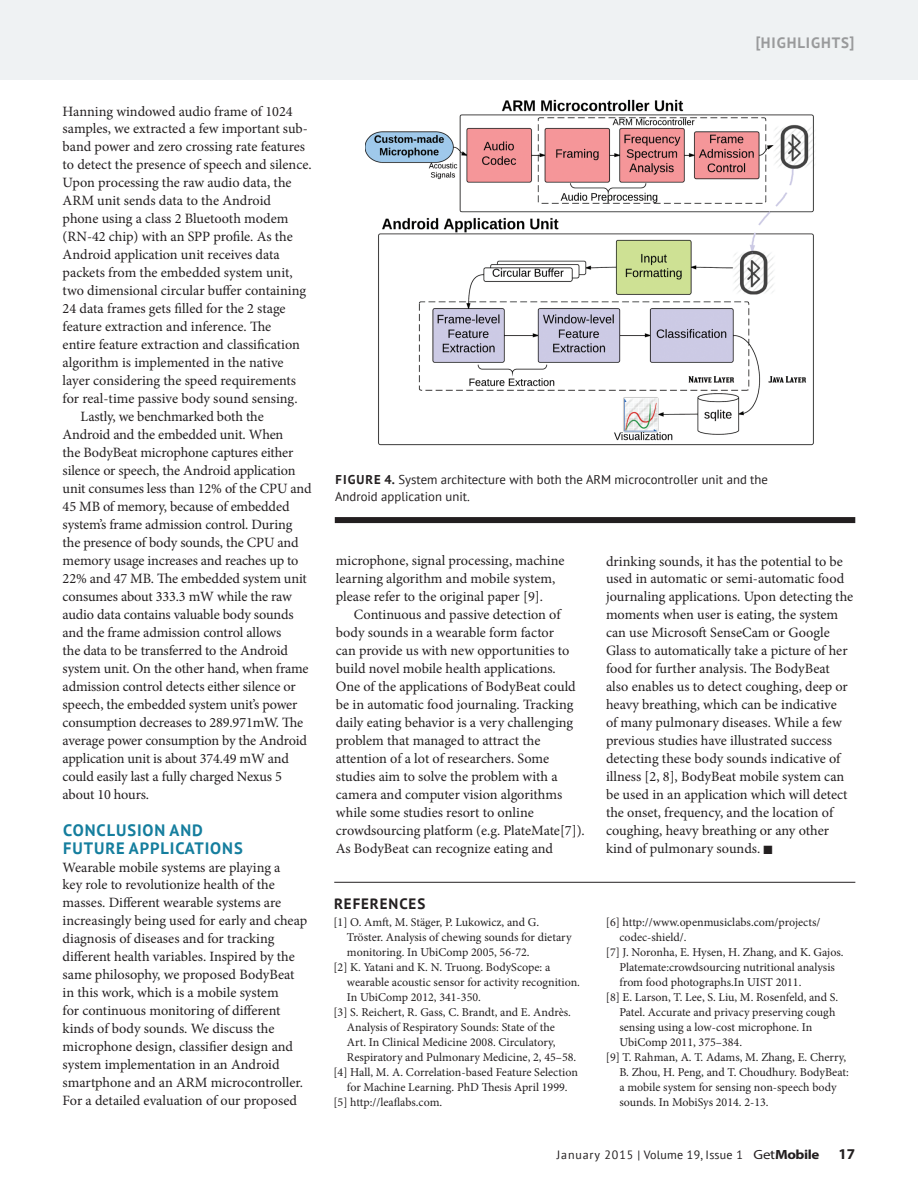
<style>
.page{position:relative;width:918px;height:1188px;background:#fff}
.page>*{position:absolute;margin:0;border:0;box-sizing:border-box;transform-origin:0 0}
.t1{font:700 16.5px/18px "PT Sans";letter-spacing:.055em;color:#157e9e}
.t2{font:700 15px "PT Sans";letter-spacing:.06em;color:#999a9b}
.t3{font:700 15px "PT Sans";color:#231f20}
.t4{font:700 15px "Myriad Pro";color:#231f20}
.t5{font:14.25px/18px "Minion Pro";letter-spacing:-.005em;color:#231f20}
.t6{font:12.75px/16.5px "PT Sans";color:#231f20}
.t7{font:12px "Minion Pro";color:#231f20}
.t8{font:12px "PT Sans";letter-spacing:.02em;color:#231f20}
.s1{font-weight:700}
.s2{font-family:"Myriad Pro";font-size:13.35px}
.s3{font-family:"Myriad Pro";font-weight:700;font-size:13.35px}
</style>
<div class="page">
<div style="left:0;top:0;width:918px;height:80px;background:#eff2f3"></div>
<hr style="left:334px;top:882px;width:521px;height:1px;background:#231f20">
<img style="left:365px;top:99px;width:450px;height:347px">
<div style="left:335px;top:517px;width:520px;height:6px;background:#231f20"></div>
<p class="t5" style="left:63px;top:102px;width:232px">Hanning windowed audio frame of 1024</p>
<p class="t5" style="left:63px;top:120px;width:247px">samples, we extracted a few important sub-</p>
<p class="t5" style="left:63px;top:138px;width:244px">band power and zero crossing rate features</p>
<p class="t5" style="left:63px;top:156px;width:250px">to detect the presence of speech and silence.</p>
<p class="t5" style="left:63px;top:174px;width:231px">Upon processing the raw audio data, the</p>
<p class="t5" style="left:63px;top:192px;width:210px">ARM unit sends data to the Android</p>
<p class="t5" style="left:63px;top:210px;width:227px">phone using a class 2 Bluetooth modem</p>
<p class="t5" style="left:63px;top:228px;width:232px">(RN-42 chip) with an SPP profile. As the</p>
<p class="t5" style="left:63px;top:246px;width:219px">Android application unit receives data</p>
<p class="t5" style="left:63px;top:264px;width:232px">packets from the embedded system unit,</p>
<p class="t5" style="left:63px;top:282px;width:245px">two dimensional circular buffer containing</p>
<p class="t5" style="left:63px;top:300px;width:225px">24 data frames gets filled for the 2 stage</p>
<p class="t5" style="left:63px;top:318px;width:210px">feature extraction and inference. The</p>
<p class="t5" style="left:63px;top:336px;width:239px">entire feature extraction and classification</p>
<p class="t5" style="left:63px;top:354px;width:222px">algorithm is implemented in the native</p>
<p class="t5" style="left:63px;top:372px;width:235px">layer considering the speed requirements</p>
<p class="t5" style="left:63px;top:390px;width:236px">for real-time passive body sound sensing.</p>
<p class="t5" style="left:81px;top:408px;width:185px">Lastly, we benchmarked both the</p>
<p class="t5" style="left:63px;top:426px;width:222px">Android and the embedded unit. When</p>
<p class="t5" style="left:63px;top:444px;width:232px">the BodyBeat microphone captures either</p>
<p class="t5" style="left:63px;top:462px;width:235px">silence or speech, the Android application</p>
<p class="t5" style="left:63px;top:480px;width:250px">unit consumes less than 12% of the CPU and</p>
<p class="t5" style="left:63px;top:498px;width:228px">45 MB of memory, because of embedded</p>
<p class="t5" style="left:63px;top:516px;width:231px">system’s frame admission control. During</p>
<p class="t5" style="left:63px;top:534px;width:237px">the presence of body sounds, the CPU and</p>
<p class="t5" style="left:63px;top:552px;width:237px">memory usage increases and reaches up to</p>
<p class="t5" style="left:63px;top:570px;width:246px">22% and 47 MB. The embedded system unit</p>
<p class="t5" style="left:63px;top:588px;width:231px">consumes about 333.3 mW while the raw</p>
<p class="t5" style="left:63px;top:606px;width:233px">audio data contains valuable body sounds</p>
<p class="t5" style="left:63px;top:624px;width:220px">and the frame admission control allows</p>
<p class="t5" style="left:63px;top:642px;width:227px">the data to be transferred to the Android</p>
<p class="t5" style="left:63px;top:660px;width:248px">system unit. On the other hand, when frame</p>
<p class="t5" style="left:63px;top:678px;width:235px">admission control detects either silence or</p>
<p class="t5" style="left:63px;top:696px;width:236px">speech, the embedded system unit’s power</p>
<p class="t5" style="left:63px;top:714px;width:242px">consumption decreases to 289.971mW. The</p>
<p class="t5" style="left:63px;top:732px;width:246px">average power consumption by the Android</p>
<p class="t5" style="left:63px;top:750px;width:228px">application unit is about 374.49 mW and</p>
<p class="t5" style="left:63px;top:768px;width:221px">could easily last a fully charged Nexus 5</p>
<p class="t5" style="left:63px;top:786px;width:88px">about 10 hours.</p>
<p class="t1" style="left:63px;top:820px;width:141px">CONCLUSION AND<br>FUTURE APPL</p>
<p class="t1" style="left:170px;top:838px;width:74px">ICATIONS</p>
<p class="t5" style="left:63px;top:858px;width:246px">Wearable mobile systems are playing a<br>key role to revolutionize health of the masses. Different wearable systems are increasingly being used for early and cheap diagnosis of diseases and for tracking different health variables. Inspired by the same philosophy, we proposed BodyBeat in this work, which is a mobile system<br>for continuous monitoring of different kinds of body sounds. We discuss the microphone design, classifier design and system implementation in an Android smartphone and an ARM microcontroller.<br>For a detailed evaluation of our proposed</p>
<p class="t2" style="left:756px;top:33px;width:100px">[HIGHLIGHTS]</p>
<p class="t6" style="left:335px;top:471px;width:434px"><span class="s1">F IGURE 4.</span> System architecture with both the ARM microcontroller unit and the<br>Android application unit.</p>
<p class="t5" style="left:336px;top:552px;width:230px">microphone, signal processing, machine learning algorithm and mobile system, please refer to the original paper [9].</p>
<p class="t5" style="left:336px;top:606px;width:250px;text-indent:18px">Continuous and passive detection of body sounds in a wearable form factor<br>can provide us with new opportunities to build novel mobile health applications.<br>One of the applications of BodyBeat could be in automatic food journaling. Tracking daily eating behavior is a very challenging problem that managed to attract the attention of a lot of researchers. Some studies aim to solve the problem with a camera and computer vision algorithms while some studies resort to online crowdsourcing platform (e.g. PlateMate[7]).<br>As BodyBeat can recognize eating and</p>
<p class="t3" style="left:334px;top:894px;width:93px">REFERENCES</p>
<p class="t7" style="left:333px;top:915px;width:207px">[1] O. Amft, M. Stäger, P. Lukowicz, and G.</p>
<p class="t7" style="left:347px;top:930px;width:226px">Tröster. Analysis of chewing sounds for dietary</p>
<p class="t7" style="left:347px;top:945px;width:184px">monitoring. In UbiComp 2005, 56-72.</p>
<p class="t7" style="left:333px;top:960px;width:218px">[2] K. Yatani and K. N. Truong. BodyScope: a</p>
<p class="t7" style="left:347px;top:975px;width:235px">wearable acoustic sensor for activity recognition.</p>
<p class="t7" style="left:347px;top:990px;width:136px">In UbiComp 2012, 341-350.</p>
<p class="t7" style="left:333px;top:1005px;width:239px">[3] S. Reichert, R. Gass, C. Brandt, and E. Andrès.</p>
<p class="t7" style="left:347px;top:1020px;width:209px">Analysis of Respiratory Sounds: State of the</p>
<p class="t7" style="left:347px;top:1035px;width:210px">Art. In Clinical Medicine 2008. Circulatory,</p>
<p class="t7" style="left:347px;top:1050px;width:231px">Respiratory and Pulmonary Medicine, 2, 45–58.</p>
<p class="t7" style="left:333px;top:1065px;width:246px">[4] Hall, M. A. Correlation-based Feature Selection</p>
<p class="t7" style="left:347px;top:1080px;width:222px">for Machine Learning. PhD Thesis April 1999.</p>
<p class="t7" style="left:333px;top:1095px;width:110px">[5] http://leaflabs.com.</p>
<p class="t5" style="left:606px;top:552px;width:249px">drinking sounds, it has the potential to be used in automatic or semi-automatic food journaling applications. Upon detecting the moments when user is eating, the system can use Microsoft SenseCam or Google Glass to automatically take a picture of her food for further analysis. The BodyBeat also enables us to detect coughing, deep or heavy breathing, which can be indicative<br>of many pulmonary diseases. While a few previous studies have illustrated success detecting these body sounds indicative of illness [2, 8], BodyBeat mobile system can be used in an application which will detect the onset, frequency, and the location of coughing, heavy breathing or any other kind of pulmonary sounds. ■</p>
<p class="t7" style="left:606px;top:914px;width:216px">[6] http://www.openmusiclabs.com/projects/</p>
<p class="t7" style="left:619px;top:929px;width:69px">codec-shield/.</p>
<p class="t7" style="left:606px;top:944px;width:239px">[7] J. Noronha, E. Hysen, H. Zhang, and K. Gajos.</p>
<p class="t7" style="left:619px;top:959px;width:217px">Platemate:crowdsourcing nutritional analysis</p>
<p class="t7" style="left:619px;top:974px;width:184px">from food photographs.In UIST 2011.</p>
<p class="t7" style="left:606px;top:989px;width:234px">[8] E. Larson, T. Lee, S. Liu, M. Rosenfeld, and S.</p>
<p class="t7" style="left:619px;top:1004px;width:218px">Patel. Accurate and privacy preserving cough</p>
<p class="t7" style="left:619px;top:1019px;width:195px">sensing using a low-cost microphone. In</p>
<p class="t7" style="left:619px;top:1034px;width:124px">UbiComp 2011, 375–384.</p>
<p class="t7" style="left:606px;top:1049px;width:242px">[9] T. Rahman, A. T. Adams, M. Zhang, E. Cherry,</p>
<p class="t7" style="left:619px;top:1064px;width:231px">B. Zhou, H. Peng, and T. Choudhury. BodyBeat:</p>
<p class="t7" style="left:619px;top:1079px;width:219px">a mobile system for sensing non-speech body</p>
<p class="t7" style="left:619px;top:1094px;width:151px">sounds. In MobiSys 2014. 2-13.</p>
<p class="t8" style="left:557px;top:1147px;width:264px">January 2015 | Volume 19, Issue 1 <span class="s2">Get</span><span class="s3">Mobile</span></p>
<p class="t4" style="left:839px;top:1144px;width:18px">17</p>
</div>
